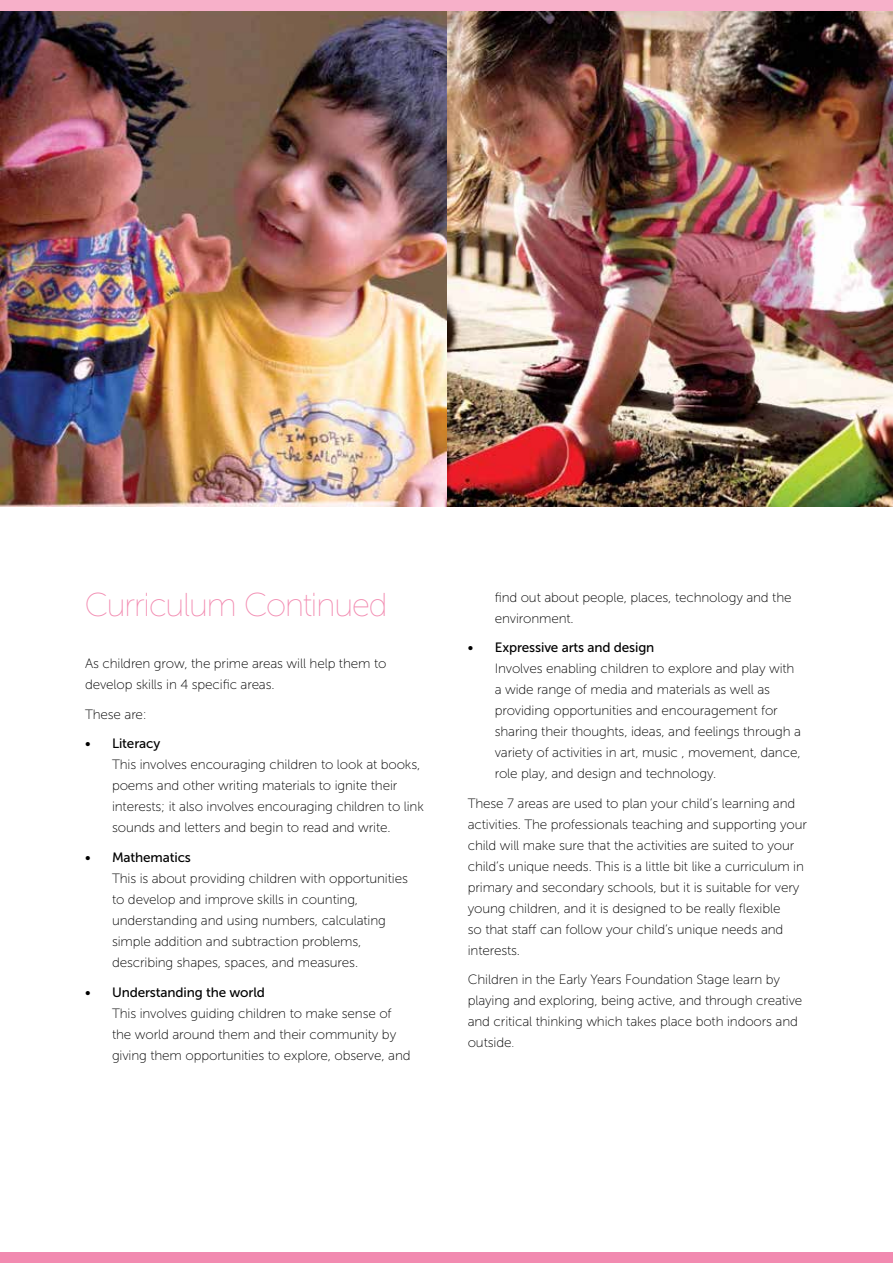
<style>
.page{position:relative;width:893px;height:1263px;background:#fff}
.page>*{position:absolute;margin:0;border:0;box-sizing:border-box;transform-origin:0 0}
.t1{font:300 33px "Museo Sans Display";letter-spacing:-.01em;color:#f28ab0}
.t2{font:13.5px/21px "Museo Sans 100";letter-spacing:-.01em;color:#000}
.t3{font:13.5px "Museo Sans 500";letter-spacing:-.01em;color:#000}
.s1{font-size:12px}
</style>
<div class="page">
<img style="left:1px;top:11px;width:892px;height:496px">
<div style="left:1px;top:1px;width:892px;height:10px;background:#f7b0c9"></div>
<div style="left:0;top:1252px;width:893px;height:11px;background:#f28ab0"></div>
<div style="left:0;top:0;width:893px;height:9px;background:#f7b0c9"></div>
<h1 class="t1" style="left:85px;top:587px;width:304px">Curriculum Continued</h1>
<p class="t2" style="left:85px;top:653px;width:303px">As children grow, the prime areas will help them to develop skills in 4 specific areas.</p>
<p class="t2" style="left:85px;top:704px;width:63px">These are:</p>
<p class="t3" style="left:85px;top:736px;width:77px">• Literacy</p>
<p class="t2" style="left:112px;top:754px;width:313px">This involves encouraging children to look at books, poems and other writing materials to ignite their interests; it also involves encouraging children to link sounds and letters and begin to read and write.</p>
<p class="t3" style="left:85px;top:850px;width:107px">• Mathematics</p>
<p class="t2" style="left:112px;top:868px;width:297px">This is about providing children with opportunities to develop and improve skills in counting, understanding and using numbers, calculating simple addition and subtraction problems, describing shapes, spaces, and measures.</p>
<p class="t3" style="left:85px;top:984px;width:181px">• Understanding the world</p>
<p class="t2" style="left:112px;top:1002px;width:300px">This involves guiding children to make sense of the world around them and their community by giving them opportunities to explore, observe, and</p>
<p class="t2" style="left:495px;top:587px;width:298px">find out about people, places, technology and the environment.</p>
<p class="t3" style="left:468px;top:640px;width:188px">• Expressive arts and design</p>
<p class="t2" style="left:495px;top:658px;width:308px">Involves enabling children to explore and play with a wide range of media and materials as well as providing opportunities and encouragement for sharing their thoughts, ideas, and feelings through a variety of activities in art, music , movement, dance, role play, and design and technology.</p>
<p class="t2" style="left:468px;top:793px;width:341px">These 7 areas are used to plan your child’s learning and activities. The professionals teaching and supporting your child will make sure that the activities are suited to your child’s unique needs. This is a little bit like a curriculum in primary and secondary schools, but it is suitable for very young children, and it is designed to be really flexible<br>so that staff can follow your child’s unique needs and interests.</p>
<p class="t2" style="left:468px;top:969px;width:336px">Children in the Early Years Foundation Stage learn by playing and exploring, being active, and through creative and critical thinking which takes place both indoors and outside<span class="s1">.</span></p>
</div>
